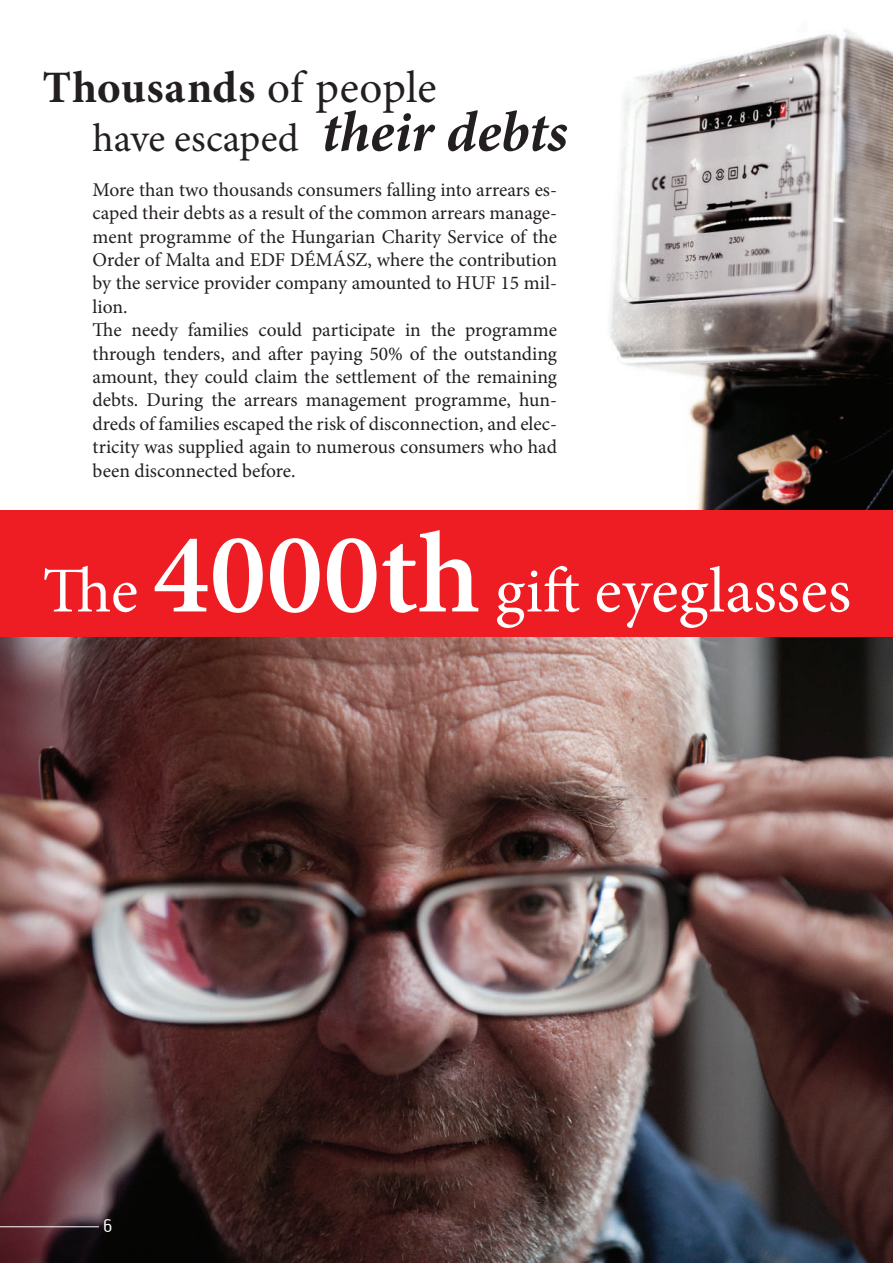
<style>
.page{position:relative;width:893px;height:1263px;background:#fff}
.page>*{position:absolute;margin:0;border:0;box-sizing:border-box;transform-origin:0 0}
.t1{font:64.05px "Minion Pro";color:#fff}
.t2{font:700 45px "Minion Pro";letter-spacing:.015em;color:#231f20}
.t3{font:39.6px "Minion Pro";color:#231f20}
.t4{font:19.5px/23.4px "Minion Pro";color:#231f20}
.t5{font:18px "Engel Regular M1 arculat";color:#fff}
.s1{font-weight:400}
.s2{font-weight:700;font-style:italic;font-size:57.45px}
.s3{font-weight:600;font-size:115.35px}
</style>
<div class="page">
<img style="left:609px;top:29px;width:284px;height:481px">
<div style="left:0;top:510px;width:893px;height:128px;background:#ee1d23"></div>
<img style="left:0;top:638px;width:893px;height:625px">
<hr style="left:0;top:1226px;width:99px;height:1px;background:#fff">
<h2 class="t2" style="left:43px;top:56px;width:396px">Thousands <span class="s1">of people</span></h2>
<h3 class="t3" style="left:93px;top:111px;width:476px">have escaped <span class="s2">their debts</span></h3>
<p class="t4" style="left:93px;top:178px;width:466px">More than two thousands consumers falling into arrears es&shy;caped their debts as a result of the common arrears manage&shy;ment programme of the Hungarian Charity Service of the Order of Malta and EDF DÉMÁSZ, where the contribution by the service provider company amounted to HUF 15 mil&shy;lion.<br>The needy families could participate in the programme through tenders, and after paying 50% of the outstanding amount, they could claim the settlement of the remaining debts. During the arrears management programme, hun&shy;dreds of families escaped the risk of disconnection, and elec&shy;tricity was supplied again to numerous consumers who had been disconnected before.</p>
<h1 class="t1" style="left:43px;top:548px;width:810px">The <span class="s3">4000th</span> gift eyeglasses</h1>
<p class="t5" style="left:103px;top:1215px;width:11px">6</p>
</div>
